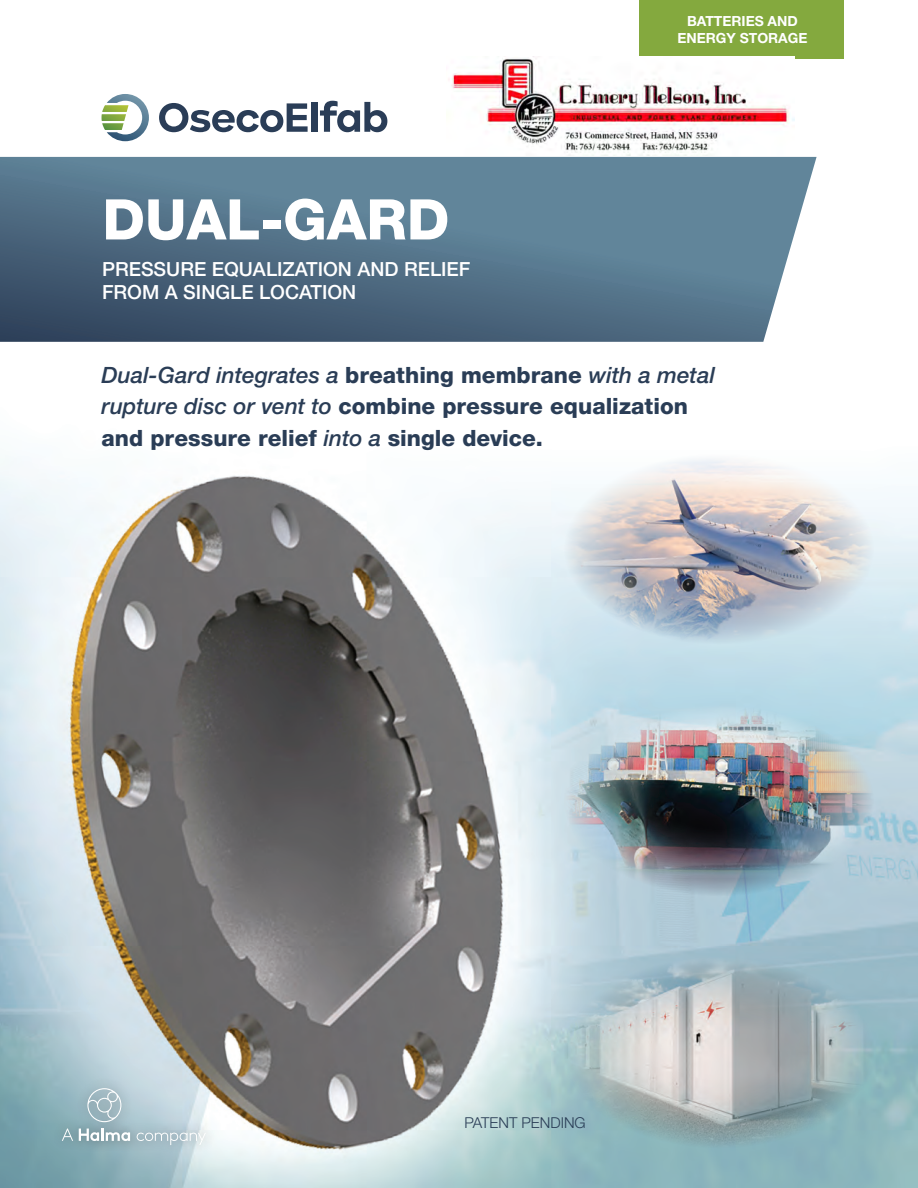
<style>
.page{position:relative;width:918px;height:1188px;background:#fff}
.page>*{position:absolute;margin:0;border:0;box-sizing:border-box;transform-origin:0 0}
.t1{font:800 56.1px "Helvetica Neue LT Pro";color:#fff}
.t2{font:800 22.5px/31.5px "Helvetica Neue LT Pro";color:#2a3d56}
.t3{font:500 19.5px/23.4px "Helvetica Neue LT Pro";color:#fff}
.t4{font:300 15px "Helvetica Neue LT Pro";color:#2a3d56}
.t5{font:700 13.95px/16.8px "Helvetica Neue LT Pro";color:#fff;text-align:center}
.s1{font-weight:500;font-style:italic}
</style>
<div class="page">
<img style="left:0;top:56px;width:918px;height:1132px">
<img style="left:557px;top:950px;width:324px;height:205px">
<img style="left:557px;top:447px;width:324px;height:200px">
<img style="left:559px;top:698px;width:322px;height:205px">
<svg style="left:0;top:157px;width:817px;height:185px;background:#59778c"></svg>
<svg style="left:159px;top:103px;width:149px;height:29px"></svg>
<div style="left:311px;top:102px;width:6px;height:30px;background:#2a3d57"></div>
<svg style="left:320px;top:101px;width:67px;height:31px"></svg>
<svg style="left:102px;top:94px;width:47px;height:47px"></svg>
<div style="left:639px;top:0;width:205px;height:59px;background:#84a93e"></div>
<div style="left:51px;top:1076px;width:165px;height:79px;background:#231f20;opacity:.5"></div>
<svg style="left:79px;top:1129px;width:51px;height:12px"></svg>
<svg style="left:137px;top:1133px;width:69px;height:12px"></svg>
<svg style="left:62px;top:1129px;width:11px;height:12px"></svg>
<svg style="left:87px;top:1088px;width:34px;height:34px"></svg>
<img style="left:446px;top:57px;width:348px;height:98px">
<h1 class="t1" style="left:102px;top:186px;width:348px">DUAL-GARD</h1>
<p class="t3" style="left:102px;top:257px;width:370px">PRESSURE EQUALIZATION AND RELIEF<br>FROM A SINGLE LOCATION</p>
<p class="t5" style="left:678px;top:12px;width:131px">BATTERIES AND<br>ENERGY STORAGE</p>
<p class="t2" style="left:102px;top:359px;width:615px"><span class="s1">Dual-Gard integrates a</span> breathing membrane <span class="s1">with a metal rupture disc or vent to</span> combine pressure equalization and pressure relief <span class="s1">into a</span> single device.</p>
<p class="t4" style="left:464px;top:1113px;width:123px">PATENT PENDING</p>
</div>
